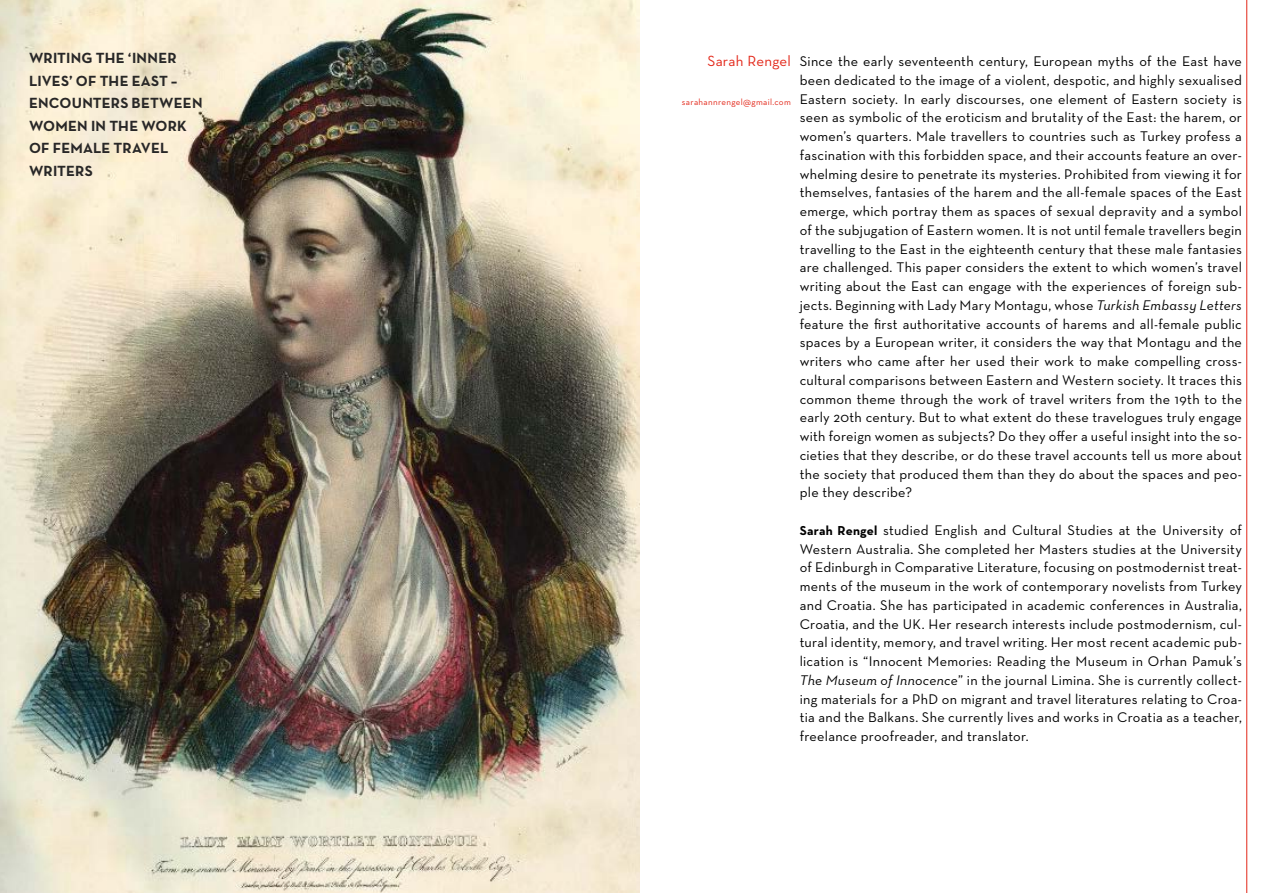
<style>
.page{position:relative;width:1276px;height:893px;background:#fff}
.page>*{position:absolute;margin:0;border:0;box-sizing:border-box;transform-origin:0 0}
.t1{font:700 15px "Neutra Text CE";letter-spacing:.025em;color:#282727}
.t2{font:500 15px "Neutra Text CE";letter-spacing:.015em;color:#e32719}
.t3{font:500 14.25px/18.8px "Neutra Text CE";letter-spacing:.02em;color:#000;text-align:justify}
.t4{font:500 9px "Neutra Text CE";letter-spacing:.035em;color:#e32719}
.s1{font-style:italic}
.s2{font-weight:700;font-size:13.2px}
</style>
<div class="page">
<hr style="left:1246px;top:0;width:1px;height:893px;background:#e32719">
<img style="left:0;top:0;width:639px;height:893px">
<p class="t1" style="left:29px;top:49px;width:10px">WRITING</p>
<p class="t1" style="left:96px;top:49px;width:52px">THE ‘INNER</p>
<p class="t1" style="left:29px;top:71px;width:17px">LIVES</p>
<p class="t1" style="left:69px;top:71px;width:82px">’ OF THE EAST</p>
<p class="t1" style="left:171px;top:71px;width:8px">–</p>
<p class="t1" style="left:29px;top:94px;width:21px">ENCO</p>
<p class="t1" style="left:72px;top:94px;width:21px">UNTERS</p>
<p class="t1" style="left:132px;top:94px;width:10px">BET</p>
<p class="t1" style="left:159px;top:94px;width:25px">WEEN</p>
<p class="t1" style="left:29px;top:116px;width:13px">WOMEN</p>
<p class="t1" style="left:91px;top:116px;width:63px">IN THEWORK</p>
<p class="t1" style="left:29px;top:139px;width:35px">O F FEMALE</p>
<p class="t1" style="left:114px;top:139px;width:19px">TRAVEL</p>
<p class="t1" style="left:29px;top:161px;width:10px">WRITERS</p>
<p class="t2" style="left:707px;top:51px;width:85px">Sarah Rengel</p>
<p class="t4" style="left:682px;top:96px;width:110px">sarahannrengel@gmail.com</p>
<p class="t3" style="left:799px;top:52px;width:444px">Since the early seventeenth century, European myths of the East have been dedicated to the image of a violent, despotic, and highly sexualised Eastern society. In early discourses, one element of Eastern society is seen as symbolic of the eroticism and brutality of the East: the harem, or women’s quarters. Male travellers to countries such as Turkey profess a fascination with this forbidden space, and their accounts feature an over&shy;whelming desire to penetrate its mysteries. Prohibited from viewing it for themselves, fantasies of the harem and the all-female spaces of the East emerge, which portray them as spaces of sexual depravity and a symbol of the subjugation of Eastern women. It is not until female travellers begin travelling to the East in the eighteenth century that these male fantasies are challenged. This paper considers the extent to which women’s travel writing about the East can engage with the experiences of foreign sub&shy;jects. Beginning with Lady Mary Montagu, whose <span class="s1">Turkish Embassy Letters </span>feature the first authoritative accounts of harems and all-female public spaces by a European writer, it considers the way that Montagu and the writers who came after her used their work to make compelling cross&shy;cultural comparisons between Eastern and Western society. It traces this common theme through the work of travel writers from the 19th to the early 20th century. But to what extent do these travelogues truly engage with foreign women as subjects? Do they offer a useful insight into the so&shy;cieties that they describe, or do these travel accounts tell us more about the society that produced them than they do about the spaces and peo&shy;ple they describe?</p>
<p class="t3" style="left:799px;top:520px;width:444px"><span class="s2">SARAH RENGEL</span> studied English and Cultural Studies at the University of Western Australia. She completed her Masters studies at the University of Edinburgh in Comparative Literature, focusing on postmodernist treat&shy;ments of the museum in the work of contemporary novelists from Turkey and Croatia. She has participated in academic conferences in Australia, Croatia, and the UK. Her research interests include postmodernism, cul&shy;tural identity, memory, and travel writing. Her most recent academic pub&shy;lication is “Innocent Memories: Reading the Museum in Orhan Pamuk’s <span class="s1">The Museum of Innocence</span>” in the journal Limina. She is currently collect&shy;ing materials for a PhD on migrant and travel literatures relating to Croa&shy;tia and the Balkans. She currently lives and works in Croatia as a teacher, freelance proofreader, and translator.</p>
</div>
